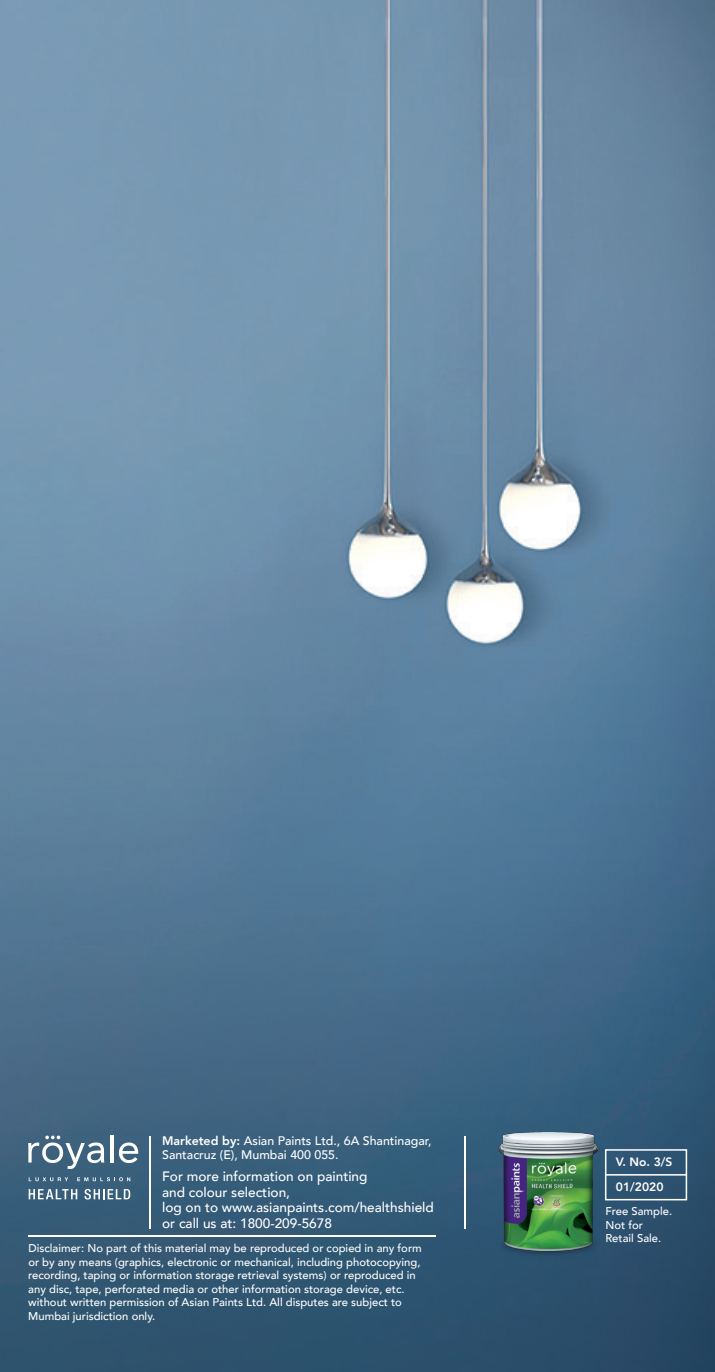
<style>
.page{position:relative;width:715px;height:1372px;background:#fff}
.page>*{position:absolute;margin:0;border:0;box-sizing:border-box;transform-origin:0 0}
.t1{font:500 13.5px/15.8px "Avenir";color:#fff}
.t2{font:500 12.38px/14px "Avenir";color:#fff}
.t3{font:800 12.15px/25.2px "Avenir";color:#fff}
.t4{font:500 11.25px/13.5px "Avenir";color:#fff}
.s1{font-weight:800}
</style>
<div class="page">
<img style="left:0;top:0;width:714px;height:1371px">
<hr style="left:464px;top:1135px;width:1px;height:93px;background:#fff">
<hr style="left:149px;top:1135px;width:1px;height:93px;background:#fff">
<hr style="left:28px;top:1235px;width:407px;height:1px;background:#fff">
<img style="left:490px;top:1125px;width:115px;height:138px">
<div style="left:604px;top:1149px;width:83px;height:51px;border:2px solid #fff"></div>
<hr style="left:605px;top:1173px;width:81px;height:2px;background:#fff">
<hr style="left:110px;top:1135px;width:3px;height:27px;background:#fff">
<svg style="left:119px;top:1142px;width:19px;height:20px"></svg>
<svg style="left:28px;top:1135px;width:76px;height:33px"></svg>
<svg style="left:29px;top:1177px;width:39px;height:4px"></svg>
<svg style="left:77px;top:1177px;width:53px;height:4px"></svg>
<svg style="left:29px;top:1188px;width:48px;height:11px"></svg>
<svg style="left:84px;top:1188px;width:46px;height:11px"></svg>
<p class="t2" style="left:162px;top:1133px;width:271px"><span class="s1">Marketed by:</span> Asian Paints Ltd., 6A Shantinagar,<br>Santacruz (E), Mumbai 400 055.</p>
<p class="t1" style="left:162px;top:1167px;width:273px">For more information on painting<br>and colour selection,<br>log on to www.asianpaints.com/healthshield or call us at: 1800-209-5678</p>
<p class="t4" style="left:28px;top:1240px;width:395px">Disclaimer: No part of this material may be reproduced or copied in any form or by any means (graphics, electronic or mechanical, including photocopying, recording, taping or information storage retrieval systems) or reproduced in any disc, tape, perforated media or other information storage device, etc. without written permission of Asian Paints Ltd. All disputes are subject to Mumbai jurisdiction only.</p>
<p class="t3" style="left:615px;top:1149px;width:58px">V. No. 3/S<br>01/2020</p>
<p class="t4" style="left:605px;top:1203px;width:68px">Free Sample.<br>Not for<br>Retail Sale.</p>
</div>
